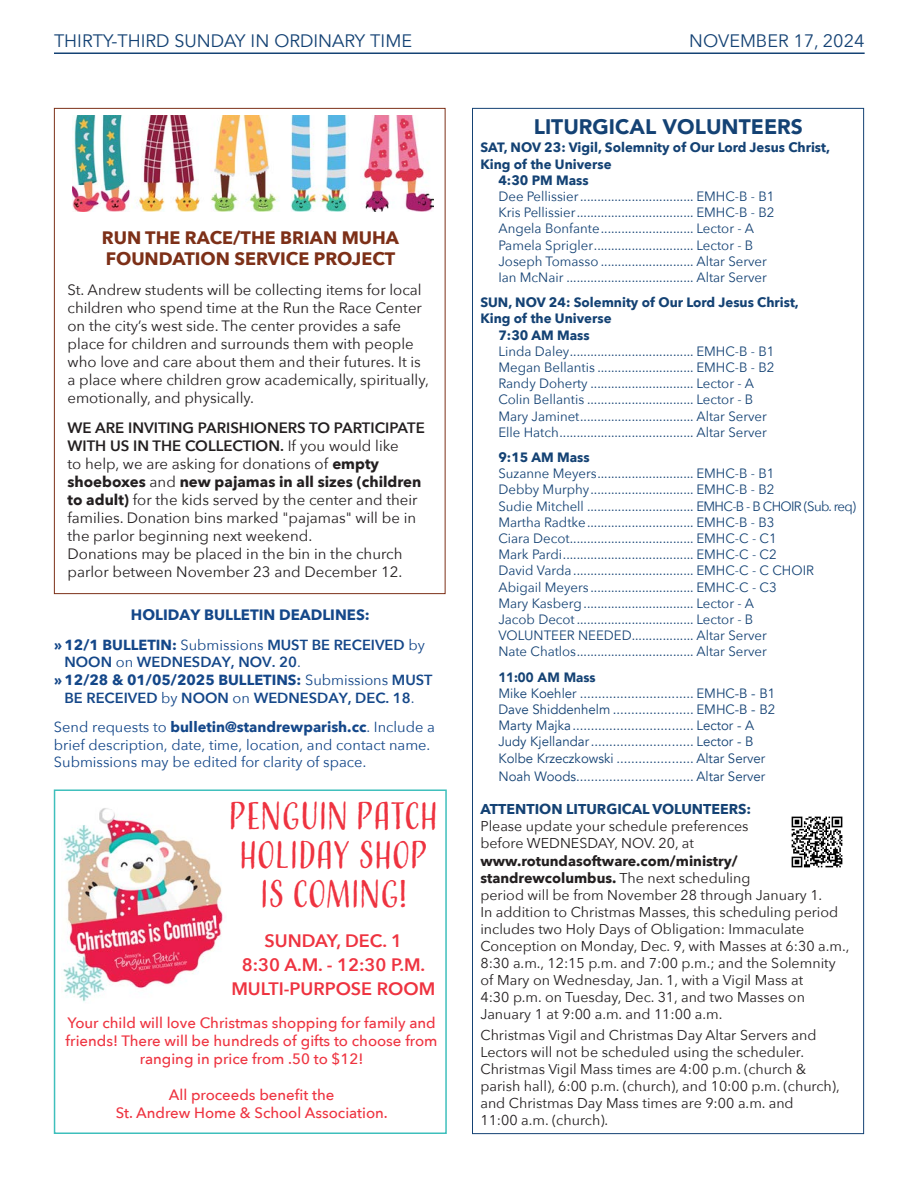
<style>
.page{position:relative;width:918px;height:1188px;background:#fff}
.page>*{position:absolute;margin:0;border:0;box-sizing:border-box;transform-origin:0 0}
.t1{font:36px/39px "Adorn Condensed Sans";letter-spacing:-.02em;color:#ee3340}
.t2{font:900 21px "Avenir";color:#144274}
.t3{font:700 18px/21.6px "Avenir Next";color:#7d3018}
.t4{font:600 18px "Avenir Next";color:#ee3340}
.t5{font:18px "Avenir";color:#144274}
.t6{font:18px "Avenir Next";color:#144274}
.t7{font:15px/18px "Avenir Next";color:#231f20}
.t8{font:500 15px/18px "Avenir Next";color:#ee3340;text-align:center}
.t9{font:700 15px "Avenir Next";color:#144789}
.t10{font:600 14.7px/17.5px "Avenir Next";color:#144789}
.t11{font:14.7px/17.5px "Avenir Next";color:#144789}
.t12{font:14.25px/17.1px "Avenir Next";color:#231f20}
.t13{font:13.5px "Avenir Next";color:#144274}
.t14{font:13.5px "Avenir";color:#144274}
.t15{font:700 13.5px/16.2px "Avenir Next";color:#144274}
.t16{font:13.5px "Avenir Next";letter-spacing:-.025em;color:#144274}
.t17{font:900 13.5px "Avenir";color:#144274}
.s1{font-weight:600}
.s2{font-weight:700}
.s3{font-weight:400}
.s4{font-family:"Avenir"}
.s5{font-weight:700;color:#144274}
</style>
<div class="page">
<hr style="left:54px;top:52px;width:811px;height:2px;background:#144274">
<img style="left:72px;top:116px;width:361px;height:95px">
<img style="left:63px;top:808px;width:160px;height:194px">
<div style="left:54px;top:789px;width:393px;height:345px;border:2px solid #3ebfbc"></div>
<img style="left:791px;top:816px;width:52px;height:52px">
<h3 class="t5" style="left:54px;top:30px;width:360px">THIRTY-THIRD SUNDAY IN ORDINARY TIME</h3>
<h3 class="t6" style="left:689px;top:25px;width:177px">NOVEMBER 17, 2024</h3>
<p class="t3" style="left:102px;top:226px;width:299px">RUN THE RACE/THE BRIAN MUHA<br>FOUNDATION SERVICE PROJECT</p>
<p class="t7" style="left:68px;top:280px;width:363px">St. Andrew students will be collecting items for local children who spend time at the Run the Race Center on the city’s west side. The center provides a safe place for children and surrounds them with people who love and care about them and their futures. It is a place where children grow academically, spiritually, emotionally, and physically.</p>
<p class="t7" style="left:68px;top:418px;width:359px"><span class="s1">WE ARE INVITING PARISHIONERS TO PARTICIPATE WITH US IN THE COLLECTION.</span> If you would like<br>to help, we are asking for donations of <span class="s2">empty shoeboxes</span> and <span class="s2">new pajamas in all sizes (children to adult)</span> for the kids served by the center and their families. Donation bins marked "pajamas" will be in the parlor beginning next weekend.</p>
<p class="t7" style="left:68px;top:544px;width:336px">Donations may be placed in the bin in the church parlor between November 23 and December 12.</p>
<p class="t9" style="left:131px;top:602px;width:240px">HOLIDAY BULLETIN DEADLINES:</p>
<p class="t10" style="left:64px;top:636px;width:362px;text-indent:-10px"><span class="s2">» 12/1 BULLETIN:</span> <span class="s3">Submissions</span> MUST BE RECEIVED <span class="s3">by<br></span>NOON <span class="s3">on</span> WEDNESDAY, NOV. 20<span class="s3">.</span></p>
<p class="t10" style="left:54px;top:671px;width:380px;text-align:center"><span class="s2">» 12/28 &amp; 01/05/2025 BULLETINS:</span> <span class="s3">Submissions</span> MUST<br>BE RECEIVED <span class="s3">by</span> NOON <span class="s3">on</span> WEDNESDAY, DEC. 18<span class="s3">.</span></p>
<p class="t11" style="left:54px;top:718px;width:382px">Send requests to <span class="s2">bulletin@standrewparish.cc</span>. Include a brief description, date, time, location, and contact name.<br>Submissions may be edited for clarity of space<span class="s4">.</span></p>
<p class="t1" style="left:229px;top:799px;width:211px">PENGUIN PATCH<br>HOLIDAY SHOP</p>
<p class="t1" style="left:260px;top:877px;width:149px">IS COMING!</p>
<p class="t4" style="left:265px;top:925px;width:139px">SUNDAY, DEC. 1</p>
<p class="t4" style="left:242px;top:949px;width:185px">8:30 A.M. - 12:30 P.M.</p>
<p class="t4" style="left:231px;top:973px;width:205px">MULTI-PURPOSE ROOM</p>
<p class="t8" style="left:66px;top:1013px;width:373px">Your child will love Christmas shopping for family and friends! There will be hundreds of gifts to choose from ranging in price from .50 to $12!</p>
<p class="t8" style="left:169px;top:1085px;width:167px">All proceeds benefit the</p>
<p class="t8" style="left:116px;top:1103px;width:274px">St. Andrew Home &amp; School Association.</p>
<p class="t2" style="left:534px;top:109px;width:271px">LITURGICAL VOLUNTEERS</p>
<p class="t15" style="left:480px;top:139px;width:351px">SAT, NOV 23: Vigil, Solemnity of Our Lord Jesus Christ,<br>King of the Universe</p>
<p class="t15" style="left:498px;top:172px;width:92px">4:30 PM Mass</p>
<p class="t13" style="left:498px;top:185px;width:278px">Dee Pellissier................................. EMHC-B - B1</p>
<p class="t13" style="left:498px;top:201px;width:278px">Kris Pellissier.................................. EMHC-B - B2</p>
<p class="t13" style="left:498px;top:217px;width:257px">Angela Bonfante........................... Lector - A</p>
<p class="t13" style="left:498px;top:234px;width:256px">Pamela Sprigler............................. Lector - B</p>
<p class="t13" style="left:498px;top:250px;width:270px">Joseph Tomasso ........................... Altar Server</p>
<p class="t13" style="left:498px;top:266px;width:270px">Ian McNair ..................................... Altar Server</p>
<p class="t15" style="left:480px;top:294px;width:320px">SUN, NOV 24: Solemnity of Our Lord Jesus Christ,</p>
<p class="t15" style="left:480px;top:310px;width:133px">King of the Universe</p>
<p class="t15" style="left:498px;top:327px;width:93px">7:30 AM Mass</p>
<p class="t13" style="left:498px;top:340px;width:278px">Linda Daley.................................... EMHC-B - B1</p>
<p class="t13" style="left:498px;top:356px;width:278px">Megan Bellantis ............................ EMHC-B - B2</p>
<p class="t13" style="left:498px;top:372px;width:257px">Randy Doherty .............................. Lector - A</p>
<p class="t13" style="left:498px;top:388px;width:256px">Colin Bellantis ............................... Lector - B</p>
<p class="t13" style="left:498px;top:405px;width:270px">Mary Jaminet................................. Altar Server</p>
<p class="t13" style="left:498px;top:421px;width:270px">Elle Hatch....................................... Altar Server</p>
<p class="t15" style="left:498px;top:449px;width:93px">9:15 AM Mass</p>
<p class="t13" style="left:498px;top:462px;width:278px">Suzanne Meyers............................ EMHC-B - B1</p>
<p class="t13" style="left:498px;top:478px;width:278px">Debby Murphy.............................. EMHC-B - B2</p>
<p class="t16" style="left:498px;top:495px;width:359px">Sudie Mitchell ............................... EMHC-B - B CHOIR (Sub. req)</p>
<p class="t13" style="left:498px;top:511px;width:278px">Martha Radtke............................... EMHC-B - B3</p>
<p class="t13" style="left:498px;top:527px;width:280px">Ciara Decot.................................... EMHC-C - C1</p>
<p class="t13" style="left:498px;top:543px;width:280px">Mark Pardi...................................... EMHC-C - C2</p>
<p class="t13" style="left:498px;top:559px;width:317px">David Varda................................... EMHC-C - C CHOIR</p>
<p class="t13" style="left:498px;top:576px;width:280px">Abigail Meyers .............................. EMHC-C - C3</p>
<p class="t13" style="left:498px;top:592px;width:257px">Mary Kasberg................................ Lector - A</p>
<p class="t13" style="left:498px;top:608px;width:256px">Jacob Decot.................................. Lector - B</p>
<p class="t13" style="left:498px;top:624px;width:270px">VOLUNTEER NEEDED.................. Altar Server</p>
<p class="t13" style="left:498px;top:640px;width:270px">Nate Chatlos.................................. Altar Server</p>
<p class="t17" style="left:498px;top:665px;width:99px">11:00 AM Mass</p>
<p class="t14" style="left:498px;top:685px;width:278px">Mike Koehler ............................... EMHC-B - B1</p>
<p class="t14" style="left:498px;top:701px;width:278px">Dave Shiddenhelm ...................... EMHC-B - B2</p>
<p class="t14" style="left:498px;top:718px;width:257px">Marty Majka................................. Lector - A</p>
<p class="t14" style="left:498px;top:734px;width:257px">Judy Kjellandar............................ Lector - B</p>
<p class="t14" style="left:498px;top:750px;width:268px">Kolbe Krzeczkowski ..................... Altar Server</p>
<p class="t14" style="left:498px;top:768px;width:268px">Noah Woods................................ Altar Server</p>
<p class="t12" style="left:480px;top:800px;width:371px"><span class="s5">ATTENTION LITURGICAL VOLUNTEERS:<br></span>Please update your schedule preferences<br>before WEDNESDAY, NOV. 20, at <span class="s2">www.rotundasoftware.com/ministry/ standrewcolumbus.</span> The next scheduling<br>period will be from November 28 through January 1.<br>In addition to Christmas Masses, this scheduling period includes two Holy Days of Obligation: Immaculate Conception on Monday, Dec. 9, with Masses at 6:30 a.m., 8:30 a.m., 12:15 p.m. and 7:00 p.m.; and the Solemnity of Mary on Wednesday, Jan. 1, with a Vigil Mass at<br>4:30 p.m. on Tuesday, Dec. 31, and two Masses on January 1 at 9:00 a.m. and 11:00 a.m.</p>
<p class="t12" style="left:480px;top:1025px;width:361px">Christmas Vigil and Christmas Day Altar Servers and Lectors will not be scheduled using the scheduler.<br>Christmas Vigil Mass times are 4:00 p.m. (church &amp; parish hall), 6:00 p.m. (church), and 10:00 p.m. (church), and Christmas Day Mass times are 9:00 a.m. and<br>11:00 a.m. (church).</p>
</div>
